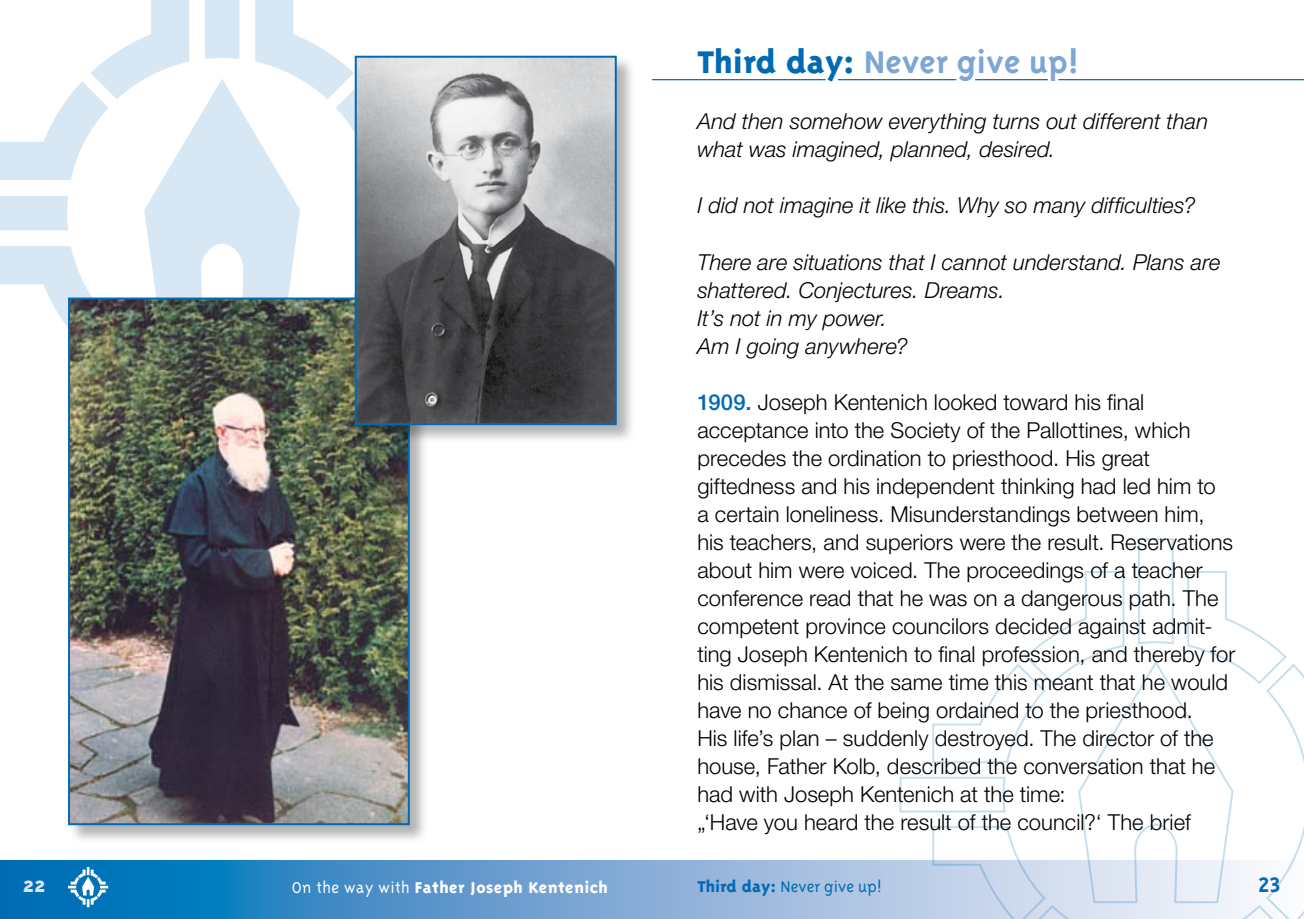
<style>
.page{position:relative;width:1304px;height:919px;background:#fff}
.page>*{position:absolute;margin:0;border:0;box-sizing:border-box;transform-origin:0 0}
.t1{font:700 36px "Triplex";color:#7da6d4}
.t2{font:800 24px "Triplex";color:#dde4f3}
.t3{font:700 24px "Triplex";color:#006ab3}
.t4{font:300 22px/28px "Helvetica Neue LT Std";color:#000}
.t5{font:italic 300 22px/28px "Helvetica Neue LT Std";color:#000}
.t6{font:800 18px "Triplex";letter-spacing:.025em;color:#fff}
.t7{font:300 18px "Triplex";color:#006ab3}
.s1{font-weight:800;color:#006ab3}
.s2{font-weight:500;color:#006ab3}
.s3{font-weight:300}
.s4{font-weight:800}
</style>
<div class="page">
<svg style="left:0;top:860px;width:652px;height:58px;background:#3b8bc5"></svg>
<svg style="left:68px;top:866px;width:40px;height:41px"></svg>
<svg style="left:652px;top:860px;width:248px;height:58px;background:#a1bcde"></svg>
<svg style="left:900px;top:538px;width:404px;height:380px"></svg>
<svg style="left:0;top:0;width:355px;height:328px"></svg>
<hr style="left:1058px;top:79px;width:246px;height:1px;background:#006ab3">
<hr style="left:838px;top:79px;width:118px;height:1px;background:#006ab3">
<hr style="left:652px;top:79px;width:174px;height:1px;background:#006ab3">
<div style="left:68px;top:297px;width:360px;height:546px;background:#000;opacity:.3"></div>
<img style="left:71px;top:300px;width:336px;height:522px">
<div style="left:68px;top:297px;width:342px;height:528px;border:2px solid #006ab3"></div>
<div style="left:355px;top:55px;width:280px;height:389px;background:#000;opacity:.3"></div>
<img style="left:358px;top:59px;width:256px;height:363px">
<div style="left:355px;top:56px;width:262px;height:369px;border:2px solid #006ab3"></div>
<hr style="left:975px;top:79px;width:73px;height:1px;background:#006ab3">
<h1 class="t1" style="left:697px;top:42px;width:383px"><span class="s1">Third day:</span> Never give up!</h1>
<p class="t5" style="left:697px;top:107px;width:512px">And then somehow everything turns out different than what was imagined, planned, desired.</p>
<p class="t5" style="left:697px;top:191px;width:500px">I did not imagine it like this. Why so many difficulties?</p>
<p class="t5" style="left:697px;top:247px;width:525px">There are situations that I cannot understand. Plans are shattered. Conjectures. Dreams.<br>It’s not in my power.<br>Am I going anywhere?</p>
<p class="t4" style="left:697px;top:387px;width:539px"><span class="s2">1909.</span> Joseph Kentenich looked toward his final acceptance into the Society of the Pallottines, which precedes the ordination to priesthood. His great giftedness and his independent thinking had led him to<br>a certain loneliness. Misunderstandings between him, his teachers, and superiors were the result. Reservations about him were voiced. The proceedings of a teacher conference read that he was on a dangerous path. The competent province councilors decided against admit&shy;ting Joseph Kentenich to final profession, and thereby for his dismissal. At the same time this meant that he would have no chance of being ordained to the priesthood.<br>His life’s plan – suddenly destroyed. The director of the house, Father Kolb, described the conversation that he had with Joseph Kentenich at the time:<br>„‘Have you heard the result of the council?‘ The brief</p>
<p class="t2" style="left:23px;top:871px;width:24px">22</p>
<p class="t6" style="left:292px;top:876px;width:318px"><span class="s3">On the way with</span> Father Joseph Kentenich</p>
<p class="t3" style="left:1259px;top:870px;width:23px">23</p>
<p class="t7" style="left:697px;top:876px;width:186px"><span class="s4">Third day:</span> Never give up!</p>
</div>
